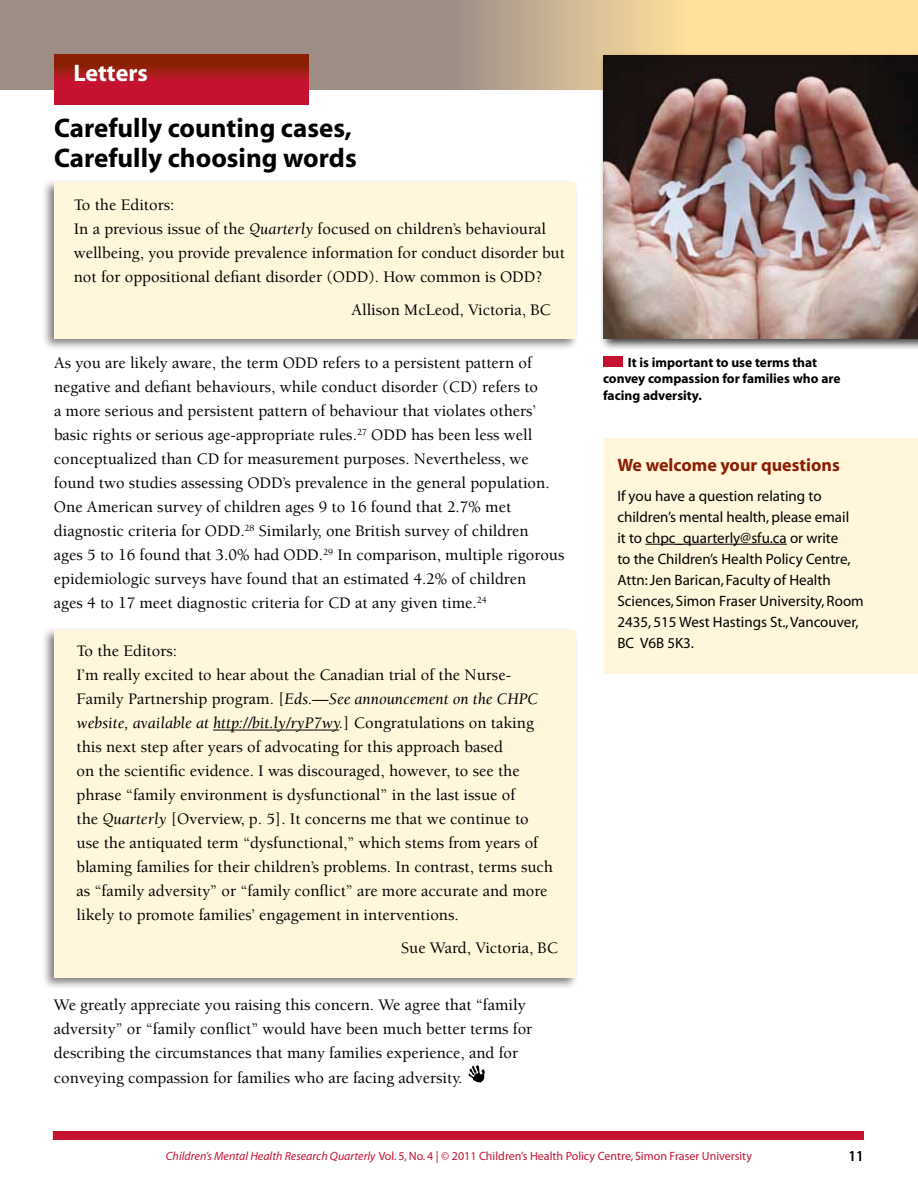
<style>
.page{position:relative;width:918px;height:1188px;background:#fff}
.page>*{position:absolute;margin:0;border:0;box-sizing:border-box;transform-origin:0 0}
.t1{font:700 27px/30px "Myriad";color:#000}
.t2{font:700 24px "Myriad";color:#fff}
.t3{font:700 18px "Myriad";color:#8a1f03}
.t4{font:500 16.5px/24px "Berkeley";color:#000}
.t5{font:15px/21px "Myriad";color:#000}
.t6{font:700 13.5px/16.5px "Myriad";color:#000}
.t7{font:12px "Myriad";color:#c41230}
.s1{font-weight:400;font-style:italic}
.s2{font-style:italic}
</style>
<div class="page">
<svg style="left:0;top:0;width:918px;height:90px;background:#bca78c"></svg>
<div style="left:53px;top:1131px;width:810px;height:9px;background:#c41230"></div>
<div style="left:41px;top:626px;width:539px;height:364px;background:#000;opacity:.5"></div>
<div style="left:54px;top:630px;width:522px;height:347px;background:#fff6dc"></div>
<div style="left:41px;top:178px;width:539px;height:173px;background:#000;opacity:.5"></div>
<div style="left:54px;top:182px;width:522px;height:156px;background:#fff6dc"></div>
<svg style="left:54px;top:55px;width:255px;height:50px;background:#ae1720"></svg>
<hr style="left:213px;top:730px;width:126px;height:1px;background:#000">
<img style="left:468px;top:1065px;width:17px;height:18px">
<div style="left:603px;top:438px;width:315px;height:236px;background:#fff6dc"></div>
<hr style="left:645px;top:544px;width:142px;height:1px;background:#000">
<div style="left:599px;top:52px;width:319px;height:299px;background:#000;opacity:.75"></div>
<img style="left:603px;top:56px;width:315px;height:282px">
<div style="left:603px;top:356px;width:19px;height:11px;background:#c41230"></div>
<h2 class="t2" style="left:74px;top:61px;width:76px">Letters</h2>
<h1 class="t1" style="left:54px;top:114px;width:304px">Carefully counting cases,<br>Carefully choosing words</h1>
<p class="t4" style="left:74px;top:193px;width:493px">To the Editors:<br>In a previous issue of the <span class="s1">Quarterly</span> focused on children’s behavioural wellbeing, you provide prevalence information for conduct disorder but not for oppositional defiant disorder (ODD). How common is ODD?</p>
<p class="t4" style="left:351px;top:298px;width:201px">Allison McLeod, Victoria, BC</p>
<p class="t4" style="left:54px;top:352px;width:512px">As you are likely aware, the term ODD refers to a persistent pattern of negative and defiant behaviours, while conduct disorder (CD) refers to<br>a more serious and persistent pattern of behaviour that violates others’ basic rights or serious age-appropriate rules.<sup>27</sup> ODD has been less well conceptualized than CD for measurement purposes. Nevertheless, we found two studies assessing ODD’s prevalence in the general population.<br>One American survey of children ages 9 to 16 found that 2.7% met diagnostic criteria for ODD.<sup>28</sup> Similarly, one British survey of children<br>ages 5 to 16 found that 3.0% had ODD.<sup>29</sup> In comparison, multiple rigorous epidemiologic surveys have found that an estimated 4.2% of children<br>ages 4 to 17 meet diagnostic criteria for CD at any given time.<sup>24</sup></p>
<p class="t4" style="left:76px;top:640px;width:478px">To the Editors:<br>I’m really excited to hear about the Canadian trial of the Nurse-Family Partnership program. [<span class="s1">Eds.—See announcement on the CHPC website, available at http://bit.ly/ryP7wy.</span>] Congratulations on taking this next step after years of advocating for this approach based<br>on the scientific evidence. I was discouraged, however, to see the phrase “family environment is dysfunctional” in the last issue of<br>the <span class="s1">Quarterly</span> [Overview, p. 5]. It concerns me that we continue to use the antiquated term “dysfunctional,” which stems from years of blaming families for their children’s problems. In contrast, terms such as “family adversity” or “family conflict” are more accurate and more likely to promote families’ engagement in interventions.</p>
<p class="t4" style="left:401px;top:937px;width:158px">Sue Ward, Victoria, BC</p>
<p class="t4" style="left:54px;top:994px;width:480px">We greatly appreciate you raising this concern. We agree that “family adversity” or “family conflict” would have been much better terms for describing the circumstances that many families experience, and for conveying compassion for families who are facing adversity.</p>
<p class="t6" style="left:603px;top:354px;width:239px;text-indent:25px">It is important to use terms that convey compassion for families who are facing adversity.</p>
<p class="t3" style="left:617px;top:455px;width:224px">We welcome your questions</p>
<p class="t5" style="left:617px;top:486px;width:248px">If you have a question relating to children’s mental health, please email<br>it to chpc_quarterly@sfu.ca or write<br>to the Children’s Health Policy Centre, Attn: Jen Barican, Faculty of Health Sciences, Simon Fraser University, Room 2435, 515 West Hastings St., Vancouver, BC V6B 5K3.</p>
<p class="t7" style="left:166px;top:1150px;width:588px"><span class="s2">Children’s Mental Health Research Quarterly</span> Vol. 5, No. 4 | © 2011 Children’s Health Policy Centre, Simon Fraser University</p>
<p class="t5" style="left:849px;top:1146px;width:17px">11</p>
</div>
